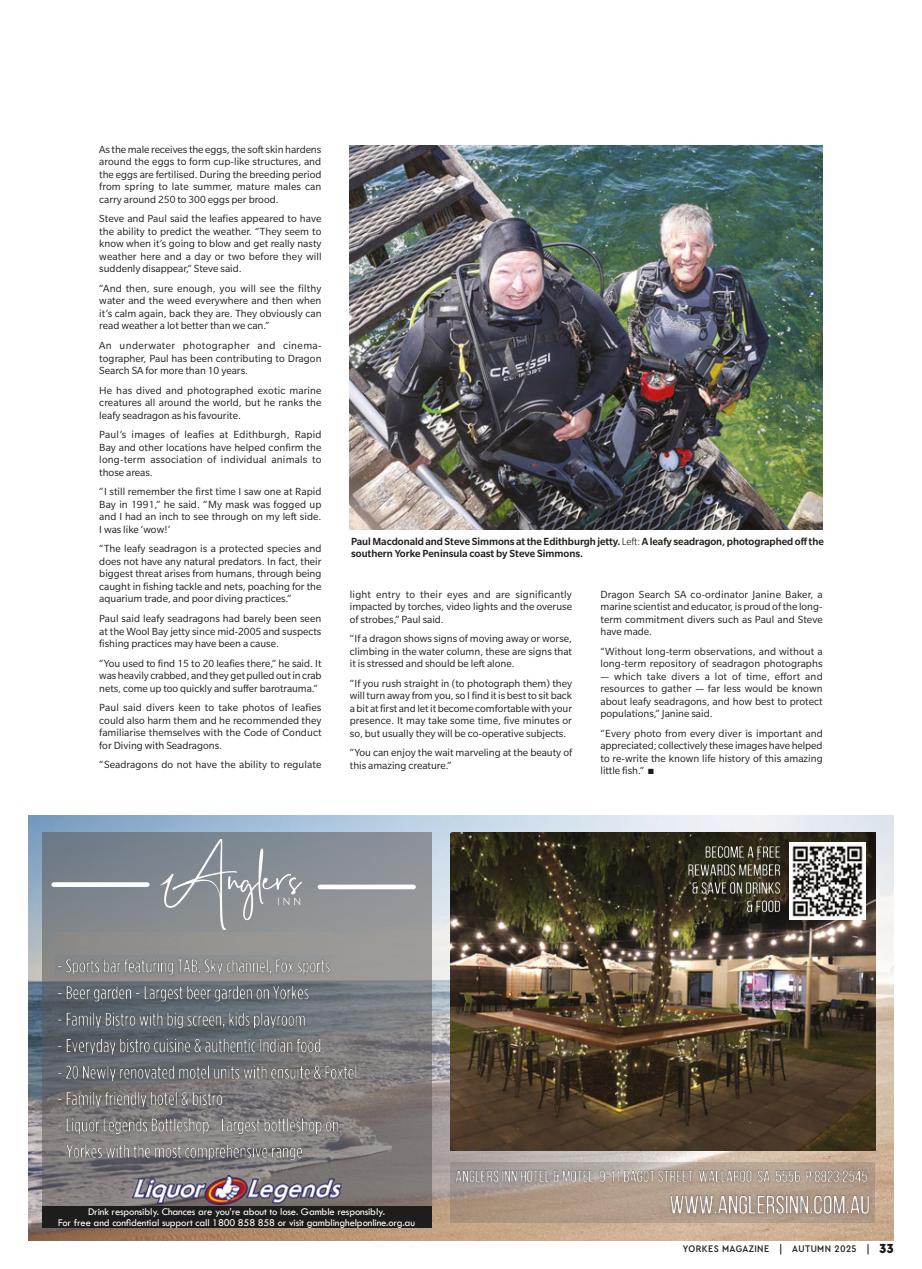
<style>
.page{position:relative;width:922px;height:1269px;background:#fff}
.page>*{position:absolute;margin:0;border:0;box-sizing:border-box;transform-origin:0 0}
.t1{font:11.25px/12.5px "Slate Pro";color:#1d1d1b;text-align:justify}
.t2{font:500 11.25px/12.5px "Slate Pro";letter-spacing:-.005em;color:#1d1d1b}
.t3{font:10.62px/10.5px "Tw Cen";letter-spacing:-.015em;color:#fff;text-align:center}
.t4{font:500 10px "Cera Compact Pro";letter-spacing:.04em;color:#1d1d1b}
.s1{font-weight:300}
.s2{font-size:11.25px}
.s3{font-weight:900;font-size:13.75px}
</style>
<div class="page">
<img style="left:28px;top:815px;width:865px;height:425px">
<svg style="left:42px;top:832px;width:389px;height:374px;background:#818386"></svg>
<img style="left:160px;top:839px;width:142px;height:89px">
<img style="left:450px;top:832px;width:425px;height:318px">
<svg style="left:450px;top:1161px;width:424px;height:61px;background:#b09b88"></svg>
<img style="left:132px;top:1175px;width:209px;height:29px">
<div style="left:320px;top:884px;width:93px;height:5px;background:#fff"></div>
<div style="left:54px;top:882px;width:93px;height:5px;background:#fff"></div>
<img style="left:788px;top:842px;width:77px;height:77px">
<img style="left:451px;top:1164px;width:422px;height:24px">
<img style="left:662px;top:1189px;width:215px;height:34px">
<img style="left:52px;top:928px;width:311px;height:238px">
<img style="left:144px;top:1203px;width:145px;height:3px">
<img style="left:682px;top:840px;width:104px;height:78px">
<svg style="left:55px;top:955px;width:277px;height:22px;background:#919292"></svg>
<div style="left:55px;top:945px;width:277px;height:8px;background:#959390"></div>
<div style="left:55px;top:938px;width:277px;height:7px;background:#959390"></div>
<div style="left:55px;top:932px;width:277px;height:7px;background:#959390"></div>
<div style="left:42px;top:1206px;width:389px;height:22px;background:#1d1d1b"></div>
<img style="left:350px;top:145px;width:472px;height:385px">
<p class="t1" style="left:99px;top:143px;width:224px">As the male receives the eggs, the soft skin hardens around the eggs to form cup-like structures, and the eggs are fertilised. During the breeding period from spring to late summer, mature males can carry around 250 to 300 eggs per brood.</p>
<p class="t1" style="left:99px;top:212px;width:224px">Steve and Paul said the leafies appeared to have the ability to predict the weather. “They seem to know when it’s going to blow and get really nasty weather here and a day or two before they will suddenly disappear,” Steve said.</p>
<p class="t1" style="left:99px;top:282px;width:224px">“And then, sure enough, you will see the filthy water and the weed everywhere and then when it’s calm again, back they are. They obviously can read weather a lot better than we can.”</p>
<p class="t1" style="left:99px;top:339px;width:224px">An underwater photographer and cinema&shy;tographer, Paul has been contributing to Dragon Search SA for more than 10 years.</p>
<p class="t1" style="left:99px;top:384px;width:224px">He has dived and photographed exotic marine creatures all around the world, but he ranks the leafy seadragon as his favourite.</p>
<p class="t1" style="left:99px;top:428px;width:224px">Paul’s images of leafies at Edithburgh, Rapid Bay and other locations have helped confirm the long-term association of individual animals to those areas.</p>
<p class="t1" style="left:99px;top:485px;width:224px">“I still remember the first time I saw one at Rapid Bay in 1991,” he said. “My mask was fogged up and I had an inch to see through on my left side.<br>I was like ‘wow!’</p>
<p class="t1" style="left:99px;top:542px;width:224px">“The leafy seadragon is a protected species and does not have any natural predators. In fact, their biggest threat arises from humans, through being caught in fishing tackle and nets, poaching for the aquarium trade, and poor diving practices.”</p>
<p class="t1" style="left:99px;top:612px;width:224px">Paul said leafy seadragons had barely been seen at the Wool Bay jetty since mid-2005 and suspects fishing practices may have been a cause.</p>
<p class="t1" style="left:99px;top:657px;width:224px">“You used to find 15 to 20 leafies there,” he said. It was heavily crabbed, and they get pulled out in crab nets, come up too quickly and suffer barotrauma.”</p>
<p class="t1" style="left:99px;top:701px;width:224px">Paul said divers keen to take photos of leafies could also harm them and he recommended they familiarise themselves with the Code of Conduct for Diving with Seadragons.</p>
<p class="t1" style="left:99px;top:758px;width:223px">“Seadragons do not have the ability to regulate</p>
<p class="t2" style="left:351px;top:535px;width:474px">Paul Macdonald and Steve Simmons at the Edithburgh jetty. <span class="s1">Left:</span> A leafy seadragon, photographed off the southern Yorke Peninsula coast by Steve Simmons.</p>
<p class="t1" style="left:350px;top:587px;width:224px">light entry to their eyes and are significantly impacted by torches, video lights and the overuse of strobes,” Paul said.</p>
<p class="t1" style="left:350px;top:632px;width:224px">“If a dragon shows signs of moving away or worse, climbing in the water column, these are signs that it is stressed and should be left alone.</p>
<p class="t1" style="left:350px;top:677px;width:224px">“If you rush straight in (to photograph them) they will turn away from you, so I find it is best to sit back a bit at first and let it become comfortable with your presence. It may take some time, five minutes or so, but usually they will be co-operative subjects.</p>
<p class="t1" style="left:350px;top:746px;width:224px">“You can enjoy the wait marveling at the beauty of this amazing creature.”</p>
<p class="t1" style="left:600px;top:587px;width:224px">Dragon Search SA co-ordinator Janine Baker, a marine scientist and educator, is proud of the long&shy;term commitment divers such as Paul and Steve have made.</p>
<p class="t1" style="left:600px;top:645px;width:223px">“Without long-term observations, and without a long-term repository of seadragon photographs</p>
<p class="t1" style="left:600px;top:670px;width:224px">— which take divers a lot of time, effort and resources to gather — far less would be known about leafy seadragons, and how best to protect populations,” Janine said.</p>
<p class="t1" style="left:600px;top:727px;width:224px">“Every photo from every diver is important and appreciated; collectively these images have helped to re-write the known life history of this amazing little fish.” ■</p>
<p class="t3" style="left:58px;top:1206px;width:358px">Drink responsibly. Chances are you’re about to lose. Gamble responsibly.<br>For free and confidential support call 1800 858 858 or visit gamblinghelponline.org.au</p>
<p class="t4" style="left:682px;top:1241px;width:212px">YORKES MAGAZINE <span class="s2">|</span> AUTUMN 2025 <span class="s2">|</span> <span class="s3">33</span></p>
</div>
